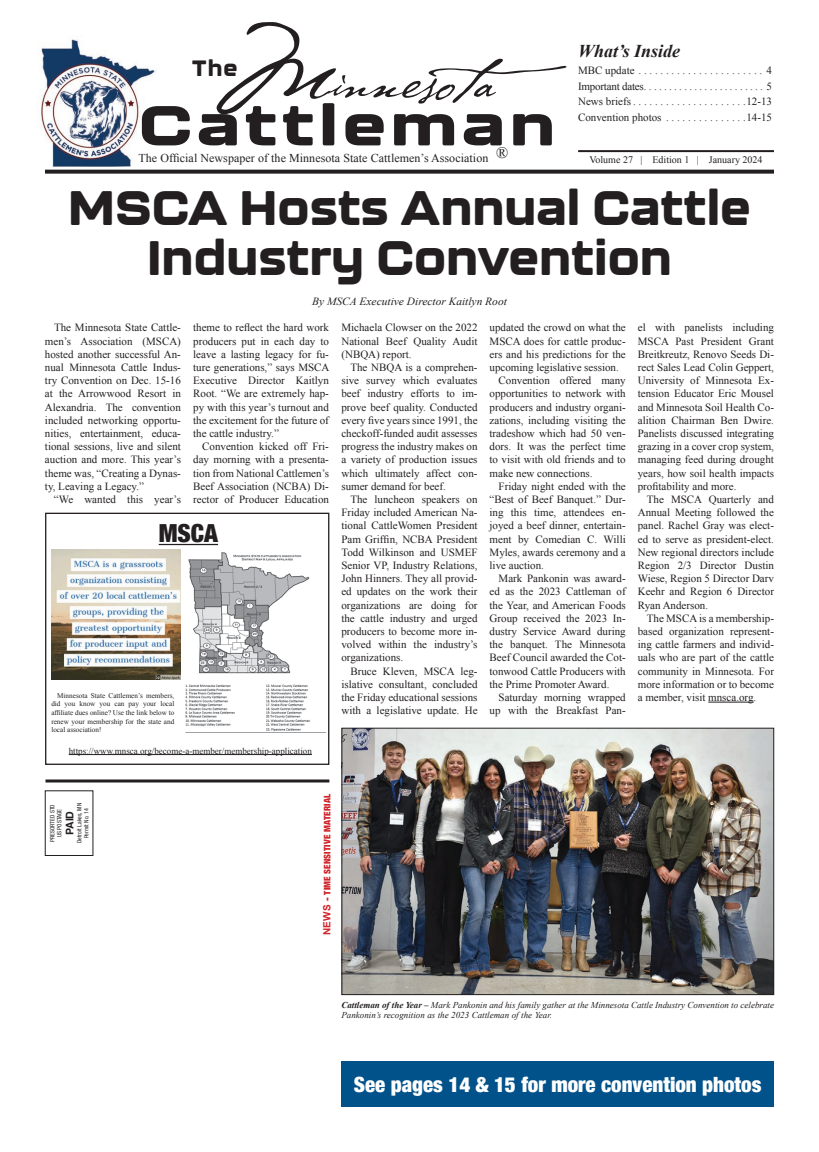
<style>
.page{position:relative;width:819px;height:1152px;background:#fff}
.page>*{position:absolute;margin:0;border:0;box-sizing:border-box;transform-origin:0 0}
.t1{font:65.6px "P22 Cezanne Pro";color:#231f20}
.t2{font:800 55.7px "Kallisto";letter-spacing:.06em;color:#231f20;scale:1.24 1}
.t3{font:800 48px/50px "Kallisto";color:#231f20;text-align:center}
.t4{font:900 condensed 24.9px "Helvetica Neue";color:#231f20}
.t5{font:800 22px "Kallisto";color:#231f20}
.t6{font:900 condensed 21px "Helvetica Neue";color:#fff}
.t7{font:italic 700 18px "Times New Roman";color:#231f20}
.t8{font:16px "Times New Roman";color:#231f20}
.t9{font:12px "Times New Roman";letter-spacing:.005em;color:#231f20}
.t10{font:11px/13.2px "Times New Roman";color:#231f20;text-align:justify}
.t11{font:11px "Times New Roman";letter-spacing:-.02em;color:#231f20}
.t12{font:italic 11px "Times New Roman";color:#231f20;scale:1.04 1}
.t13{font:700 10.5px "Helvetica";color:#231f20}
.t14{font:10px "Times New Roman";color:#231f20}
.t15{font:italic 9px/10.8px "Times New Roman";color:#231f20}
.t16{font:9px "Times New Roman";color:#231f20}
.t17{font:900 condensed 9px "Helvetica Neue";letter-spacing:.02em;color:#d1232a}
.t18{font:7.2px/8.6px "Times New Roman";color:#231f20;text-align:justify}
.t19{font:condensed 6px "Helvetica Neue";color:#231f20}
.s1{font-size:89.1px}
.s2{font-family:"Arial";font-weight:700;font-stretch:normal;font-size:10px}
.s3{font-size:10px}
.s4{font-weight:700}
</style>
<div class="page">
<div style="left:341px;top:1062px;width:433px;height:45px;background:#01528a"></div>
<img style="left:41px;top:39px;width:115px;height:128px">
<svg style="left:45px;top:170px;width:729px;height:4px;background:#373334"></svg>
<hr style="left:578px;top:150px;width:196px;height:2px;background:#231f20">
<div style="left:45px;top:791px;width:48px;height:65px;border:1px solid #231f20"></div>
<hr style="left:46px;top:780px;width:283px;height:2px;background:#231f20">
<div style="left:45px;top:513px;width:284px;height:252px;border:1px solid #231f20"></div>
<img style="left:179px;top:549px;width:146px;height:184px">
<hr style="left:69px;top:754px;width:243px;height:1px;background:#231f20">
<img style="left:51px;top:550px;width:130px;height:129px">
<hr style="left:159px;top:544px;width:59px;height:1px;background:#231f20">
<hr style="left:708px;top:702px;width:46px;height:1px;background:#231f20">
<img style="left:344px;top:730px;width:428px;height:263px">
<div style="left:342px;top:728px;width:432px;height:267px;border:1px solid #231f20"></div>
<p class="t1" style="left:212px;top:35px;width:384px"><span class="s1">M</span>innesota</p>
<p class="t5" style="left:192px;top:54px;width:47px">The</p>
<p class="t2" style="left:138px;top:91px;width:338px">Cattleman</p>
<p class="t8" style="left:496px;top:142px;width:14px">®</p>
<p class="t9" style="left:138px;top:150px;width:351px">The Official Newspaper of the Minnesota State Cattlemen’s Association</p>
<p class="t7" style="left:578px;top:39px;width:104px">What’s Inside</p>
<p class="t10" style="left:578px;top:63px;width:63px">MBC update ........................</p>
<p class="t10" style="left:767px;top:63px;width:7px">4</p>
<p class="t11" style="left:578px;top:78px;width:69px">Important dates.........................</p>
<p class="t10" style="left:767px;top:79px;width:7px">5</p>
<p class="t10" style="left:578px;top:95px;width:57px">News briefs.....................</p>
<p class="t10" style="left:746px;top:95px;width:27px">12-13</p>
<p class="t10" style="left:578px;top:111px;width:89px">Convention photos ...............</p>
<p class="t10" style="left:746px;top:111px;width:27px">14-15</p>
<p class="t14" style="left:590px;top:153px;width:174px">Volume 27 | Edition 1 | January 2024</p>
<p class="t3" style="left:68px;top:181px;width:684px">MSCA Hosts Annual Cattle<br>Industry Convention</p>
<p class="t12" style="left:312px;top:294px;width:189px">By MSCA Executive Director Kaitlyn Root</p>
<p class="t10" style="left:45px;top:321px;width:138px;text-indent:9px">The Minnesota State Cattle&shy;men’s Association (MSCA) hosted another successful An&shy;nual Minnesota Cattle Indus&shy;try Convention on Dec. 15-16 at the Arrowwood Resort in Alexandria. The convention included networking opportu&shy;nities, entertainment, educa&shy;tional sessions, live and silent auction and more. This year’s theme was, “Creating a Dynas&shy;ty, Leaving a Legacy.”</p>
<p class="t10" style="left:54px;top:492px;width:128px">“We wanted this year’s</p>
<p class="t10" style="left:193px;top:321px;width:138px">theme to reflect the hard work producers put in each day to leave a lasting legacy for fu&shy;ture generations,” says MSCA Executive Director Kaitlyn Root. “We are extremely hap&shy;py with this year’s turnout and the excitement for the future of the cattle industry.”</p>
<p class="t10" style="left:193px;top:440px;width:137px;text-indent:9px">Convention kicked off Fri&shy;day morning with a presenta&shy;tion from National Cattlemen’s Beef Association (NCBA) Di&shy;rector of Producer Education</p>
<p class="t4" style="left:159px;top:513px;width:61px">MSCA</p>
<p class="t18" style="left:51px;top:691px;width:125px;text-indent:6px">Minnesota State Cattlemen’s members, did you know you can pay your local affiliate dues online? Use the link below to renew your membership for the state and local association!</p>
<p class="t16" style="left:69px;top:745px;width:245px">https://www.mnsca.org/become-a-member/membership-application</p>
<p class="t10" style="left:341px;top:321px;width:138px">Michaela Clowser on the 2022<br>National Beef Quality Audit (NBQA) report.</p>
<p class="t10" style="left:341px;top:360px;width:138px;text-indent:9px">The NBQA is a comprehen&shy;sive survey which evaluates beef industry efforts to im&shy;prove beef quality. Conducted every five years since 1991, the checkoff-funded audit assesses progress the industry makes on a variety of production issues which ultimately affect con&shy;sumer demand for beef.</p>
<p class="t10" style="left:341px;top:492px;width:138px;text-indent:9px">The luncheon speakers on Friday included American Na&shy;tional CattleWomen President Pam Griffin, NCBA President Todd Wilkinson and USMEF Senior VP, Industry Relations, John Hinners. They all provid&shy;ed updates on the work their organizations are doing for the cattle industry and urged producers to become more in&shy;volved within the industry’s organizations.</p>
<p class="t10" style="left:341px;top:664px;width:138px;text-indent:9px">Bruce Kleven, MSCA leg&shy;islative consultant, concluded the Friday educational sessions with a legislative update. He</p>
<p class="t10" style="left:490px;top:321px;width:138px">updated the crowd on what the MSCA does for cattle produc&shy;ers and his predictions for the upcoming legislative session.</p>
<p class="t10" style="left:490px;top:374px;width:138px;text-indent:9px">Convention offered many opportunities to network with producers and industry organi&shy;zations, including visiting the tradeshow which had 50 ven&shy;dors. It was the perfect time to visit with old friends and to make new connections.</p>
<p class="t10" style="left:490px;top:479px;width:138px;text-indent:9px">Friday night ended with the “Best of Beef Banquet.” Dur&shy;ing this time, attendees en&shy;joyed a beef dinner, entertain&shy;ment by Comedian C. Willi Myles, awards ceremony and a live auction.</p>
<p class="t10" style="left:490px;top:572px;width:138px;text-indent:9px">Mark Pankonin was award&shy;ed as the 2023 Cattleman of the Year, and American Foods Group received the 2023 In&shy;dustry Service Award during the banquet. The Minnesota Beef Council awarded the Cot&shy;tonwood Cattle Producers with the Prime Promoter Award.</p>
<p class="t10" style="left:490px;top:690px;width:138px;text-align:right">Saturday morning wrapped up with the Breakfast Pan-</p>
<p class="t10" style="left:638px;top:321px;width:138px">el with panelists including MSCA Past President Grant Breitkreutz, Renovo Seeds Di&shy;rect Sales Lead Colin Geppert, University of Minnesota Ex&shy;tension Educator Eric Mousel and Minnesota Soil Health Co&shy;alition Chairman Ben Dwire.<br>Panelists discussed integrating grazing in a cover crop system, managing feed during drought years, how soil health impacts profitability and more.</p>
<p class="t10" style="left:638px;top:492px;width:138px;text-indent:9px">The MSCA Quarterly and Annual Meeting followed the panel. Rachel Gray was elect&shy;ed to serve as president-elect.<br>New regional directors include Region 2/3 Director Dustin Wiese, Region 5 Director Darv Keehr and Region 6 Director Ryan Anderson.</p>
<p class="t10" style="left:638px;top:611px;width:138px;text-indent:9px">The MSCA is a membership&shy;based organization represent&shy;ing cattle farmers and individ&shy;uals who are part of the cattle community in Minnesota. For more information or to become a member, visit mnsca.org.</p>
<p class="t19" style="left:49px;top:842px;width:39px;rotate:-90deg">PRESORTED STD</p>
<p class="t19" style="left:56px;top:837px;width:30px;rotate:-90deg">US POSTAGE</p>
<p class="t13" style="left:61px;top:835px;width:26px;rotate:-90deg">PAID</p>
<p class="t19" style="left:76px;top:843px;width:42px;rotate:-90deg">Detroit Lakes, MN</p>
<p class="t19" style="left:83px;top:838px;width:32px;rotate:-90deg">Permit No. 14</p>
<p class="t17" style="left:320px;top:935px;width:142px;rotate:-90deg"><span class="s2">NEWS</span> <span class="s3">-</span> TIME SENSITIVE MATERIAL</p>
<p class="t15" style="left:341px;top:999px;width:434px"><span class="s4">Cattleman of the Year –</span> Mark Pankonin and his family gather at the Minnesota Cattle Industry Convention to celebrate<br>Pankonin’s recognition as the 2023 Cattleman of the Year.</p>
<p class="t6" style="left:354px;top:1067px;width:409px">See pages 14 &amp; 15 for more convention photos</p>
</div>
